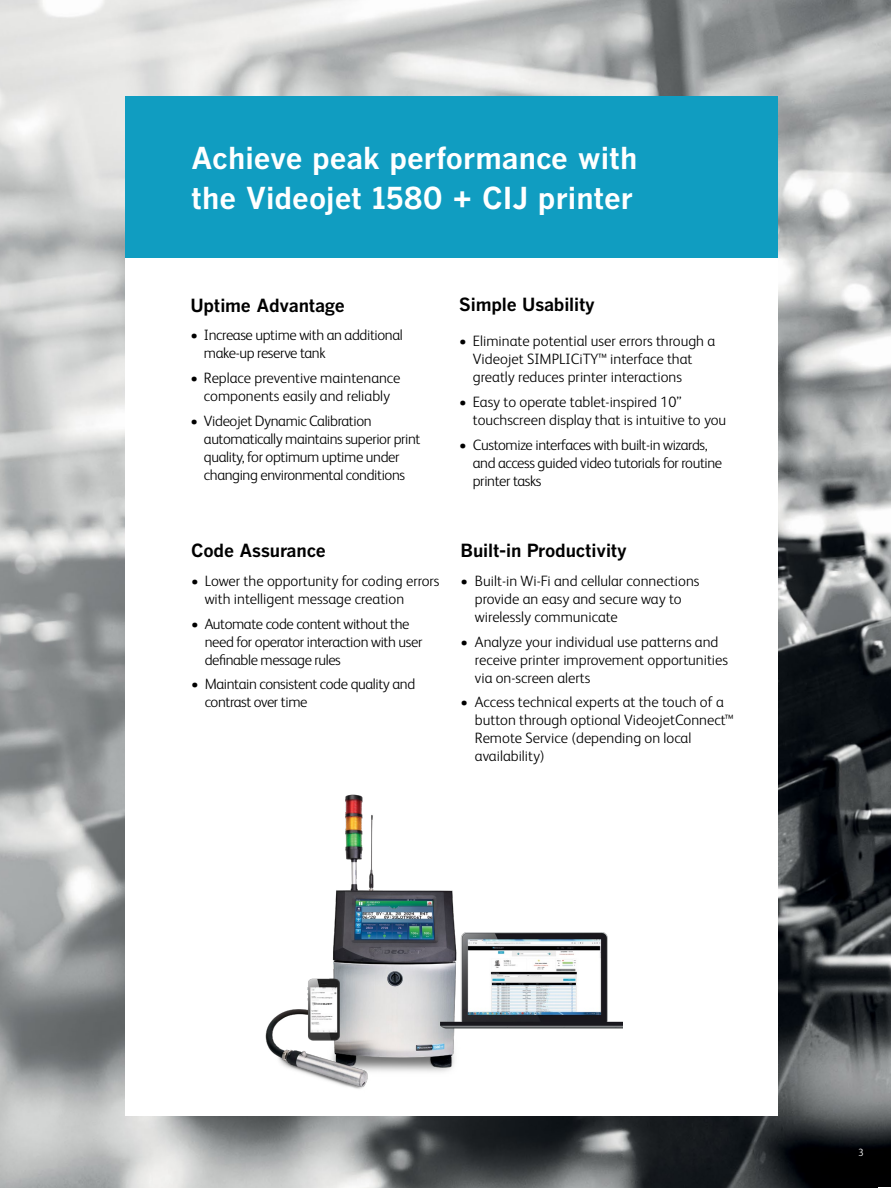
<style>
.page{position:relative;width:891px;height:1188px;background:#fff}
.page>*{position:absolute;margin:0;border:0;box-sizing:border-box;transform-origin:0 0}
.t1{font:700 30px/40.5px "Benton Gothic";color:#fff}
.t2{font:700 18px "Benton Gothic";letter-spacing:-.01em;color:#000}
.t3{font:300 15px/18px "FS Albert Pro";letter-spacing:-.005em;color:#000}
.t4{font:300 15px/18px "FS Albert Pro";letter-spacing:-.025em;color:#000}
.t5{font:300 10.5px "FS Albert Pro";color:#fff}
</style>
<div class="page">
<img style="left:0;top:0;width:891px;height:1188px">
<div style="left:125px;top:257px;width:653px;height:859px;background:#fff"></div>
<div style="left:125px;top:96px;width:653px;height:162px;background:#109dc1"></div>
<img style="left:265px;top:794px;width:230px;height:295px">
<img style="left:440px;top:933px;width:182px;height:100px">
<img style="left:303px;top:975px;width:40px;height:72px">
<h1 class="t1" style="left:191px;top:138px;width:448px">Achieve peak performance with the Videojet 1580 + CIJ printer</h1>
<p class="t2" style="left:190px;top:295px;width:156px">Uptime Advantage</p>
<p class="t4" style="left:204px;top:325px;width:200px;text-indent:-14px">• Increase uptime with an additional make-up reserve tank</p>
<p class="t3" style="left:190px;top:368px;width:212px;text-align:center">• Replace preventive maintenance components easily and reliably</p>
<p class="t4" style="left:204px;top:411px;width:218px;text-indent:-13px">• Videojet Dynamic Calibration automatically maintains superior print quality, for optimum uptime under changing environmental conditions</p>
<p class="t2" style="left:459px;top:294px;width:137px">Simple Usability</p>
<p class="t3" style="left:473px;top:331px;width:244px;text-indent:-14px">• Eliminate potential user errors through a<br>Videojet SIMPLICiTY™ interface that greatly reduces printer interactions</p>
<p class="t3" style="left:473px;top:392px;width:255px;text-indent:-14px">• Easy to operate tablet-inspired 10” touchscreen display that is intuitive to you</p>
<p class="t4" style="left:473px;top:435px;width:251px;text-indent:-14px">• Customize interfaces with built-in wizards, and access guided video tutorials for routine printer tasks</p>
<p class="t2" style="left:191px;top:540px;width:136px">Code Assurance</p>
<p class="t3" style="left:205px;top:571px;width:236px;text-indent:-13px">• Lower the opportunity for coding errors with intelligent message creation</p>
<p class="t4" style="left:205px;top:614px;width:219px;text-indent:-13px">• Automate code content without the need for operator interaction with user definable message rules</p>
<p class="t4" style="left:205px;top:674px;width:212px;text-indent:-13px">• Maintain consistent code quality and contrast over time</p>
<p class="t2" style="left:461px;top:540px;width:168px">Built-in Productivity</p>
<p class="t3" style="left:475px;top:571px;width:226px;text-indent:-14px">• Built-in Wi-Fi and cellular connections provide an easy and secure way to wirelessly communicate</p>
<p class="t3" style="left:475px;top:632px;width:255px;text-indent:-14px">• Analyze your individual use patterns and receive printer improvement opportunities via on-screen alerts</p>
<p class="t3" style="left:475px;top:692px;width:260px;text-indent:-14px">• Access technical experts at the touch of a button through optional VideojetConnect™ Remote Service (depending on local availability)</p>
<p class="t5" style="left:858px;top:1145px;width:7px">3</p>
</div>
